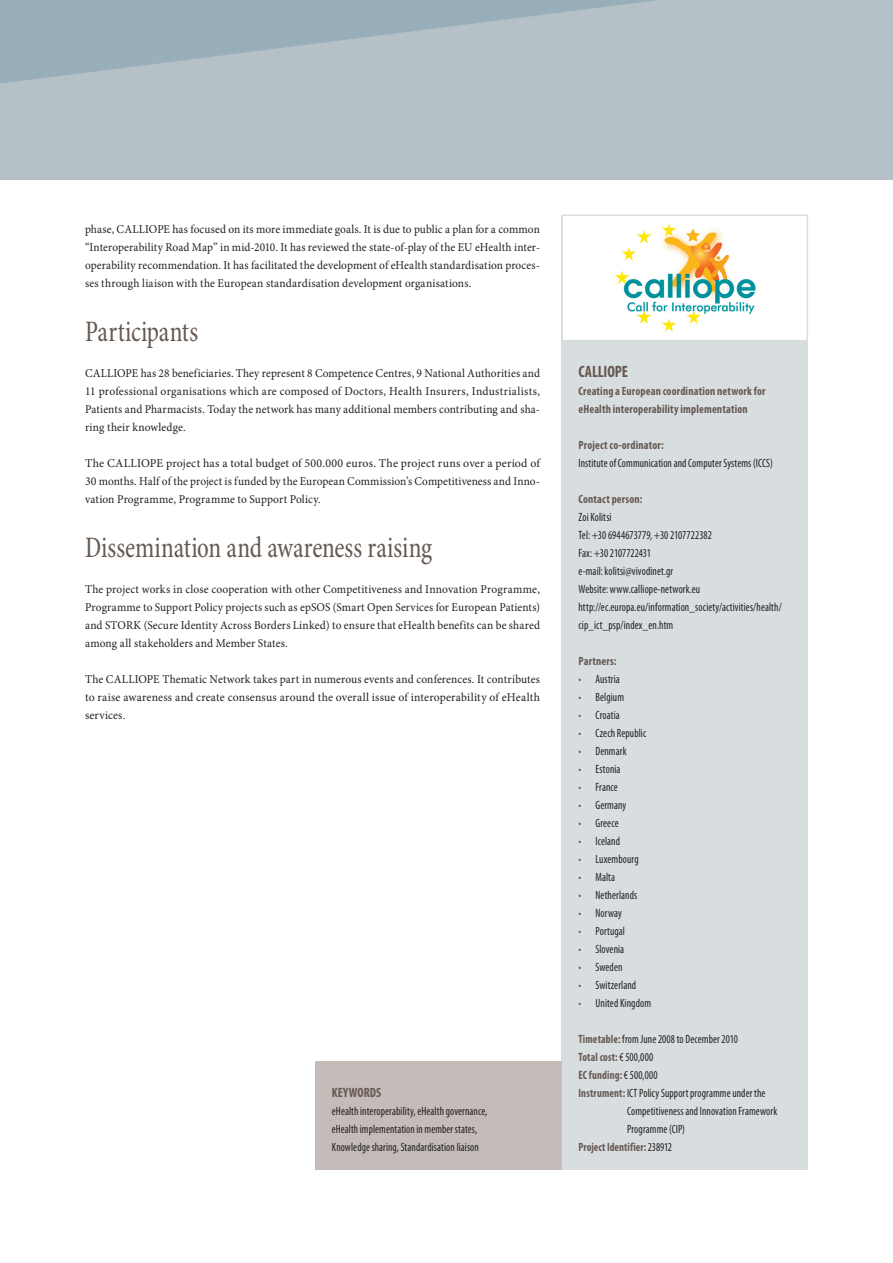
<style>
.page{position:relative;width:893px;height:1263px;background:#fff}
.page>*{position:absolute;margin:0;border:0;box-sizing:border-box;transform-origin:0 0}
.SOUS_TITRE_BIS{font:condensed 30px "Minion Pro";letter-spacing:-.005em;color:#675952;scale:.85 1}
.GRAND_TITRE_ENCADRE{font:700 condensed 16.5px "Myriad Pro";letter-spacing:-.01em;color:#675952;scale:.95 1}
.TITRE_SCENARIO_KEYBO{font:700 condensed 13.5px "Myriad Pro";letter-spacing:.005em;color:#675952;scale:.95 1}
.TEXTE_COURANT_BIS{font:12px/18px "Minion Pro";letter-spacing:.01em;color:#231f20;text-align:justify;scale:.95 1}
.TEXTE_ENCADRE_INFO_B{font:condensed 12px/18px "Myriad Pro";letter-spacing:.01em;color:#231f20;scale:.9 1}
.TEXTE_COURANT_BIS-2{font:12px/18px "Minion Pro";letter-spacing:.01em;color:#231f20;text-align:justify}
.BULLET_ENCADRE_INFO{font:condensed 12px "Myriad Pro";letter-spacing:.01em;color:#231f20;scale:.9 1}
.TEXTE_SCENARIO_BIS{font:condensed 12px/18px "Myriad Pro";letter-spacing:.01em;color:#231f20;scale:.9 1}
.TITRE_ENCADRE_INFO_B{font:700 condensed 12px/18px "Myriad Pro";letter-spacing:.015em;color:#675952;scale:.95 1}
.TEXTE_ENCADRE_INFO_B-2{font:700 condensed 12px "Myriad Pro";letter-spacing:.015em;color:#675952;scale:.9 1}
.TEXTE_ENCADRE_INFO_B-3{font:700 condensed 12px "Myriad Pro";letter-spacing:.015em;color:#675952;scale:.95 1}
.s1{color:#675952}
.s2{font-weight:700;color:#675952}
.s3{font-weight:400;color:#231f20}
</style>
<div class="page">
<div style="left:0;top:0;width:893px;height:179px;background:#b6c1c7"></div>
<svg style="left:0;top:0;width:631px;height:84px;fill:#98afba"></svg>
<div style="left:561px;top:215px;width:247px;height:954px;background:#d8dde0"></div>
<div style="left:315px;top:1061px;width:246px;height:108px;background:#c3bcb8"></div>
<div style="left:561px;top:215px;width:247px;height:126px;background:#fff;border:2px solid #d8dde0"></div>
<img style="left:615px;top:223px;width:141px;height:109px">
<p class="TEXTE_COURANT_BIS" style="left:85px;top:221px;width:480px">phase, CALLIOPE has focused on its more immediate goals. It is due to public a plan for a common “Interoperability Road Map” in mid-2010. It has reviewed the state-of-play of the EU eHealth inter&shy;operability recommendation. It has facilitated the development of eHealth standardisation proces&shy;ses through liaison with the European standardisation development organisations.</p>
<p class="SOUS_TITRE_BIS" style="left:85px;top:314px;width:135px">Participants</p>
<p class="TEXTE_COURANT_BIS" style="left:85px;top:365px;width:480px">CALLIOPE has 28 beneficiaries. They represent 8 Competence Centres, 9 National Authorities and 11 professional organisations which are composed of Doctors, Health Insurers, Industrialists, Patients and Pharmacists. Today the network has many additional members contributing and sha&shy;ring their knowledge.</p>
<p class="TEXTE_COURANT_BIS-2" style="left:85px;top:455px;width:456px">The CALLIOPE project has a total budget of 500.000 euros. The project runs over a period of 30 months. Half of the project is funded by the European Commission’s Competitiveness and Inno&shy;vation Programme, Programme to Support Policy.</p>
<p class="SOUS_TITRE_BIS" style="left:85px;top:530px;width:410px">Dissemination and awareness raising</p>
<p class="TEXTE_COURANT_BIS" style="left:85px;top:581px;width:480px">The project works in close cooperation with other Competitiveness and Innovation Programme, Programme to Support Policy projects such as epSOS (Smart Open Services for European Patients) and STORK (Secure Identity Across Borders Linked) to ensure that eHealth benefits can be shared among all stakeholders and Member States.</p>
<p class="TEXTE_COURANT_BIS" style="left:85px;top:671px;width:480px">The CALLIOPE Thematic Network takes part in numerous events and conferences. It contributes to raise awareness and create consensus around the overall issue of interoperability of eHealth services.</p>
<p class="TITRE_SCENARIO_KEYBO" style="left:332px;top:1084px;width:53px">Keywords</p>
<p class="TEXTE_SCENARIO_BIS" style="left:332px;top:1102px;width:174px">ehealth interoperability, ehealth governance, eHealth implementation in member states, knowledge sharing,standardisation liaison</p>
<p class="GRAND_TITRE_ENCADRE" style="left:578px;top:361px;width:54px">CALLIOPE</p>
<p class="TITRE_ENCADRE_INFO_B" style="left:578px;top:382px;width:198px">Creating a European coordination network for eHealth interoperability implementation</p>
<p class="TITRE_ENCADRE_INFO_B" style="left:578px;top:436px;width:91px">Project co-ordinator:</p>
<p class="TEXTE_ENCADRE_INFO_B" style="left:578px;top:454px;width:218px">Institute of Communication and Computer Systems (ICCS)</p>
<p class="TEXTE_ENCADRE_INFO_B-3" style="left:578px;top:492px;width:69px">Contact person:</p>
<p class="TEXTE_ENCADRE_INFO_B" style="left:578px;top:508px;width:38px">Zoi Kolitsi</p>
<p class="TEXTE_ENCADRE_INFO_B" style="left:578px;top:526px;width:150px">Tel: +30 6944673779, +30 2107722382</p>
<p class="TEXTE_ENCADRE_INFO_B" style="left:578px;top:544px;width:82px">Fax: +30 2107722431</p>
<p class="TEXTE_ENCADRE_INFO_B" style="left:578px;top:562px;width:107px">e-mail: kolitsi@vivodinet.gr</p>
<p class="TEXTE_ENCADRE_INFO_B" style="left:578px;top:580px;width:137px">Website: www.calliope-network.eu</p>
<p class="TEXTE_ENCADRE_INFO_B" style="left:578px;top:598px;width:227px">http://ec.europa.eu/information_society/activities/health/ cip_ict_psp/index_en.htm</p>
<p class="TITRE_ENCADRE_INFO_B" style="left:578px;top:652px;width:42px">Partners:</p>
<p class="BULLET_ENCADRE_INFO" style="left:578px;top:672px;width:47px"><span class="s1">•</span> Austria</p>
<p class="BULLET_ENCADRE_INFO" style="left:578px;top:690px;width:52px"><span class="s1">•</span> Belgium</p>
<p class="BULLET_ENCADRE_INFO" style="left:578px;top:708px;width:47px"><span class="s1">•</span> Croatia</p>
<p class="BULLET_ENCADRE_INFO" style="left:578px;top:726px;width:77px"><span class="s1">•</span> Czech Republic</p>
<p class="BULLET_ENCADRE_INFO" style="left:578px;top:744px;width:55px"><span class="s1">•</span> Denmark</p>
<p class="BULLET_ENCADRE_INFO" style="left:578px;top:762px;width:48px"><span class="s1">•</span> Estonia</p>
<p class="BULLET_ENCADRE_INFO" style="left:578px;top:780px;width:45px"><span class="s1">•</span> France</p>
<p class="BULLET_ENCADRE_INFO" style="left:578px;top:798px;width:55px"><span class="s1">•</span> Germany</p>
<p class="BULLET_ENCADRE_INFO" style="left:578px;top:816px;width:46px"><span class="s1">•</span> Greece</p>
<p class="BULLET_ENCADRE_INFO" style="left:578px;top:834px;width:48px"><span class="s1">•</span> Iceland</p>
<p class="BULLET_ENCADRE_INFO" style="left:578px;top:852px;width:68px"><span class="s1">•</span> Luxembourg</p>
<p class="BULLET_ENCADRE_INFO" style="left:578px;top:870px;width:42px"><span class="s1">•</span> Malta</p>
<p class="BULLET_ENCADRE_INFO" style="left:578px;top:888px;width:67px"><span class="s1">•</span> Netherlands</p>
<p class="BULLET_ENCADRE_INFO" style="left:578px;top:906px;width:50px"><span class="s1">•</span> Norway</p>
<p class="BULLET_ENCADRE_INFO" style="left:578px;top:924px;width:53px"><span class="s1">•</span> Portugal</p>
<p class="BULLET_ENCADRE_INFO" style="left:578px;top:942px;width:52px"><span class="s1">•</span> Slovenia</p>
<p class="BULLET_ENCADRE_INFO" style="left:578px;top:960px;width:50px"><span class="s1">•</span> Sweden</p>
<p class="BULLET_ENCADRE_INFO" style="left:578px;top:978px;width:66px"><span class="s1">•</span> Switzerland</p>
<p class="BULLET_ENCADRE_INFO" style="left:578px;top:996px;width:82px"><span class="s1">•</span> United Kingdom</p>
<p class="TEXTE_ENCADRE_INFO_B" style="left:578px;top:1030px;width:179px"><span class="s2">Timetable:</span> from June 2008 to December 2010</p>
<p class="TEXTE_ENCADRE_INFO_B-2" style="left:578px;top:1050px;width:85px">Total cost: <span class="s3">€ 500,000</span></p>
<p class="TEXTE_ENCADRE_INFO_B-2" style="left:578px;top:1068px;width:90px">EC funding: <span class="s3">€ 500,000</span></p>
<p class="TEXTE_ENCADRE_INFO_B" style="left:627px;top:1084px;width:168px;text-indent:-49px"><span class="s2">Instrument:</span> ICT Policy Support programme under the<br>Competitiveness and Innovation Framework<br>Programme (CIP)</p>
<p class="TEXTE_ENCADRE_INFO_B-2" style="left:578px;top:1140px;width:105px">Project Identifier:<span class="s3">238912</span></p>
</div>
